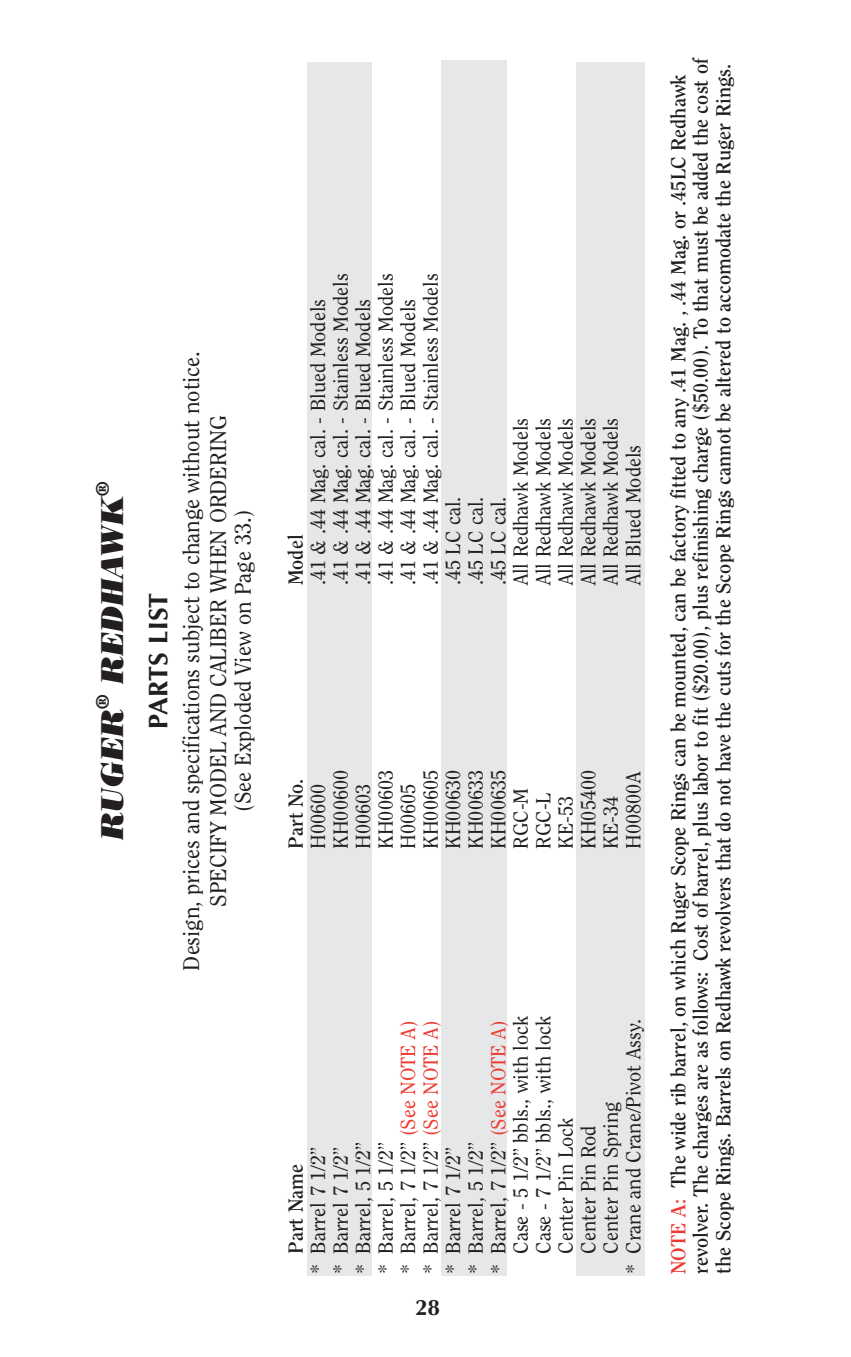
<style>
.page{position:relative;width:851px;height:1357px;background:#fff}
.page>*{position:absolute;margin:0;border:0;box-sizing:border-box;transform-origin:0 0}
.t1{font:italic 31.5px "Bodoni Poster";color:#231f20}
.t2{font:700 27px "Optima";color:#231f20}
.t3{font:22.5px/27px "Clearface";color:#231f20;text-align:center}
.t4{font:700 22.5px "Optima";color:#231f20}
.t5{font:20.25px "Clearface";color:#231f20}
.t6{font:700 20.25px/22.5px "Clearface";color:#231f20}
.t7{font:italic 18px "Bodoni Poster";color:#231f20}
.s1{color:#ee3b32}
</style>
<div class="page">
<div style="left:307px;top:62px;width:65px;height:1214px;background:#e6e7e9"></div>
<div style="left:442px;top:60px;width:65px;height:1216px;background:#e6e7e9"></div>
<div style="left:576px;top:62px;width:68px;height:1214px;background:#e6e7e9"></div>
<p class="t7" style="left:96px;top:496px;width:16px;rotate:-90deg">®</p>
<h1 class="t1" style="left:101px;top:684px;width:190px;rotate:-90deg">REDHAWK</h1>
<p class="t7" style="left:96px;top:709px;width:16px;rotate:-90deg">®</p>
<h1 class="t1" style="left:101px;top:840px;width:133px;rotate:-90deg">RUGER</h1>
<h2 class="t2" style="left:147px;top:729px;width:137px;rotate:-90deg">PARTS LIST</h2>
<p class="t3" style="left:179px;top:970px;width:621px;rotate:-90deg">Design, prices and specifications subject to change without notice.<br>SPECIFY MODEL AND CALIBER WHEN ORDERING</p>
<p class="t3" style="left:231px;top:812px;width:304px;rotate:-90deg">(See Exploded View on Page 33.)</p>
<p class="t5" style="left:422px;top:585px;width:314px;rotate:-90deg">.41 &amp; .44 Mag. cal. - Stainless Models</p>
<p class="t5" style="left:332px;top:585px;width:314px;rotate:-90deg">.41 &amp; .44 Mag. cal. - Stainless Models</p>
<p class="t5" style="left:377px;top:585px;width:314px;rotate:-90deg">.41 &amp; .44 Mag. cal. - Stainless Models</p>
<p class="t5" style="left:400px;top:585px;width:288px;rotate:-90deg">.41 &amp; .44 Mag. cal. - Blued Models</p>
<p class="t5" style="left:310px;top:585px;width:288px;rotate:-90deg">.41 &amp; .44 Mag. cal. - Blued Models</p>
<p class="t5" style="left:355px;top:585px;width:288px;rotate:-90deg">.41 &amp; .44 Mag. cal. - Blued Models</p>
<p class="t5" style="left:557px;top:585px;width:169px;rotate:-90deg">All Redhawk Models</p>
<p class="t5" style="left:602px;top:585px;width:169px;rotate:-90deg">All Redhawk Models</p>
<p class="t5" style="left:580px;top:585px;width:169px;rotate:-90deg">All Redhawk Models</p>
<p class="t5" style="left:512px;top:585px;width:169px;rotate:-90deg">All Redhawk Models</p>
<p class="t5" style="left:535px;top:585px;width:169px;rotate:-90deg">All Redhawk Models</p>
<p class="t5" style="left:625px;top:585px;width:142px;rotate:-90deg">All Blued Models</p>
<p class="t5" style="left:490px;top:585px;width:90px;rotate:-90deg">.45 LC cal.</p>
<p class="t5" style="left:445px;top:585px;width:90px;rotate:-90deg">.45 LC cal.</p>
<p class="t5" style="left:467px;top:585px;width:90px;rotate:-90deg">.45 LC cal.</p>
<p class="t6" style="left:286px;top:585px;width:52px;rotate:-90deg">Model</p>
<p class="t5" style="left:580px;top:849px;width:80px;rotate:-90deg">KH05400</p>
<p class="t5" style="left:332px;top:849px;width:80px;rotate:-90deg">KH00600</p>
<p class="t5" style="left:445px;top:849px;width:80px;rotate:-90deg">KH00630</p>
<p class="t5" style="left:422px;top:849px;width:80px;rotate:-90deg">KH00605</p>
<p class="t5" style="left:490px;top:849px;width:80px;rotate:-90deg">KH00635</p>
<p class="t5" style="left:377px;top:849px;width:80px;rotate:-90deg">KH00603</p>
<p class="t5" style="left:467px;top:849px;width:80px;rotate:-90deg">KH00633</p>
<p class="t5" style="left:625px;top:849px;width:79px;rotate:-90deg">H00800A</p>
<p class="t6" style="left:286px;top:849px;width:72px;rotate:-90deg">Part No.</p>
<p class="t5" style="left:310px;top:849px;width:67px;rotate:-90deg">H00600</p>
<p class="t5" style="left:400px;top:849px;width:67px;rotate:-90deg">H00605</p>
<p class="t5" style="left:355px;top:849px;width:67px;rotate:-90deg">H00603</p>
<p class="t5" style="left:512px;top:849px;width:62px;rotate:-90deg">RGC-M</p>
<p class="t5" style="left:535px;top:849px;width:58px;rotate:-90deg">RGC-L</p>
<p class="t5" style="left:602px;top:849px;width:54px;rotate:-90deg">KE-34</p>
<p class="t5" style="left:557px;top:849px;width:54px;rotate:-90deg">KE-53</p>
<p class="t5" style="left:512px;top:1254px;width:240px;rotate:-90deg">Case - 5 1/2” bbls., with lock</p>
<p class="t5" style="left:535px;top:1254px;width:240px;rotate:-90deg">Case - 7 1/2” bbls., with lock</p>
<p class="t5" style="left:625px;top:1274px;width:256px;rotate:-90deg">* Crane and Crane/Pivot Assy.</p>
<p class="t5" style="left:400px;top:1274px;width:255px;rotate:-90deg">* Barrel, 7 1/2” <span class="s1">(See NOTE A)</span></p>
<p class="t5" style="left:422px;top:1274px;width:255px;rotate:-90deg">* Barrel, 7 1/2” <span class="s1">(See NOTE A)</span></p>
<p class="t5" style="left:490px;top:1274px;width:255px;rotate:-90deg">* Barrel, 7 1/2” <span class="s1">(See NOTE A)</span></p>
<p class="t5" style="left:602px;top:1254px;width:153px;rotate:-90deg">Center Pin Spring</p>
<p class="t5" style="left:557px;top:1254px;width:137px;rotate:-90deg">Center Pin Lock</p>
<p class="t5" style="left:580px;top:1254px;width:130px;rotate:-90deg">Center Pin Rod</p>
<p class="t5" style="left:355px;top:1274px;width:134px;rotate:-90deg">* Barrel, 5 1/2”</p>
<p class="t5" style="left:377px;top:1274px;width:134px;rotate:-90deg">* Barrel, 5 1/2”</p>
<p class="t5" style="left:467px;top:1274px;width:134px;rotate:-90deg">* Barrel, 5 1/2”</p>
<p class="t5" style="left:310px;top:1274px;width:128px;rotate:-90deg">* Barrel 7 1/2”</p>
<p class="t5" style="left:332px;top:1274px;width:128px;rotate:-90deg">* Barrel 7 1/2”</p>
<p class="t5" style="left:445px;top:1274px;width:128px;rotate:-90deg">* Barrel 7 1/2”</p>
<p class="t6" style="left:286px;top:1254px;width:91px;rotate:-90deg">Part Name</p>
<p class="t4" style="left:415px;top:1298px;width:27px">28</p>
<p class="t6" style="left:668px;top:1274px;width:1217px;rotate:-90deg"><span class="s1">NOTE A:</span> The wide rib barrel, on which Ruger Scope Rings can be mounted, can be factory fitted to any .41 Mag. , .44 Mag. or .45LC Redhawk revolver. The charges are as follows: Cost of barrel, plus labor to fit ($20.00), plus refinishing charge ($50.00). To that must be added the cost of the Scope Rings. Barrels on Redhawk revolvers that do not have the cuts for the Scope Rings cannot be altered to accomodate the Ruger Rings.</p>
</div>
